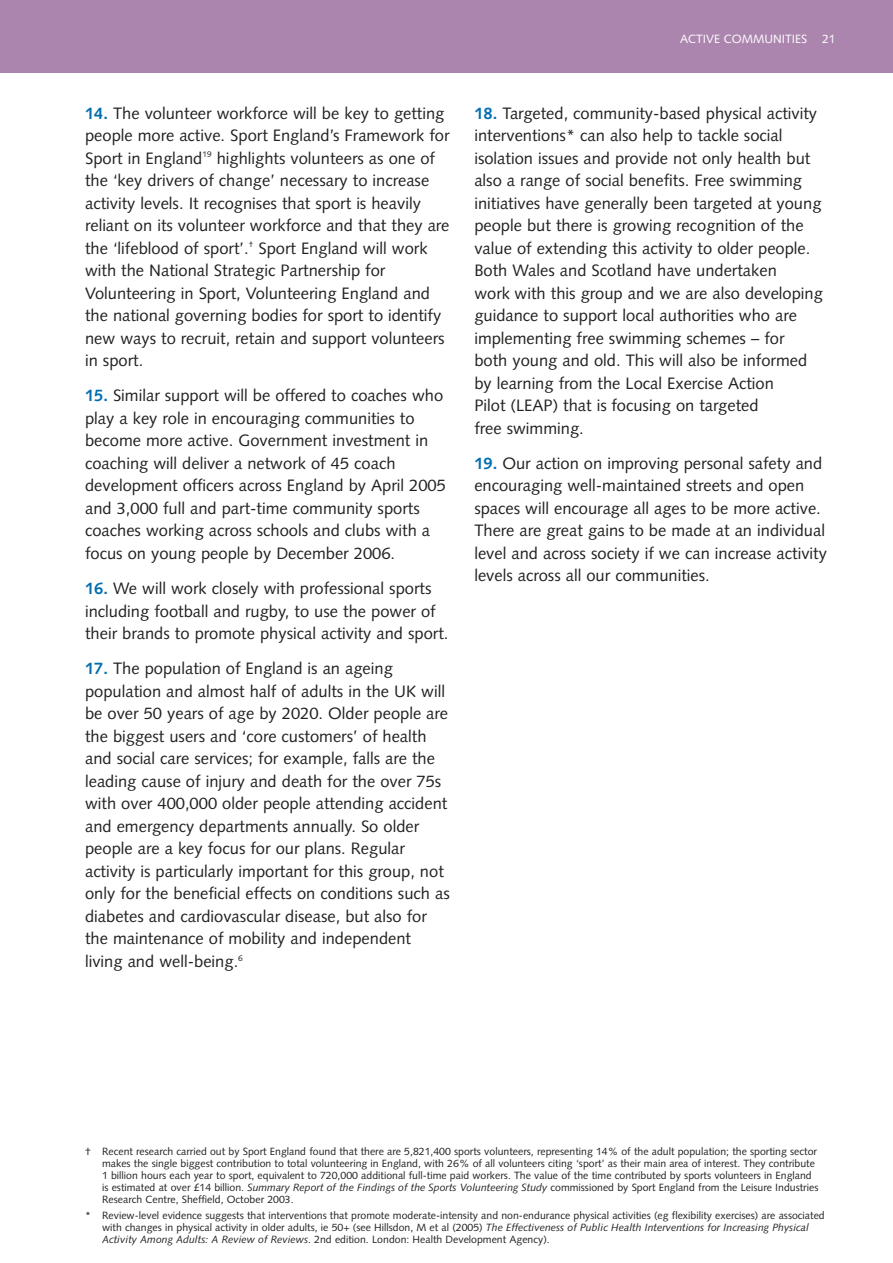
<style>
.page{position:relative;width:893px;height:1263px;background:#fff}
.page>*{position:absolute;margin:0;border:0;box-sizing:border-box;transform-origin:0 0}
.t1{font:16.5px/22.5px "Syntax";color:#1f221e}
.t2{font:12px "Syntax";color:#fff}
.t3{font:10.5px/12px "Syntax";color:#1f221e}
.s1{font-weight:700;color:#006eaf}
.s2{font-style:italic}
</style>
<div class="page">
<div style="left:0;top:0;width:892px;height:72px;background:#ac85af"></div>
<p class="t2" style="left:680px;top:34px;width:157px">ACTIVE COMMUNITIES 21</p>
<p class="t1" style="left:85px;top:103px;width:366px"><span class="s1">14.</span> The volunteer workforce will be key to getting people more active. Sport England’s Framework for Sport in England<sup>19</sup> highlights volunteers as one of the ‘key drivers of change’ necessary to increase activity levels. It recognises that sport is heavily reliant on its volunteer workforce and that they are the ‘lifeblood of sport’.<sup>†</sup> Sport England will work with the National Strategic Partnership for Volunteering in Sport, Volunteering England and the national governing bodies for sport to identify new ways to recruit, retain and support volunteers in sport.</p>
<p class="t1" style="left:85px;top:386px;width:362px"><span class="s1">15.</span> Similar support will be offered to coaches who play a key role in encouraging communities to become more active. Government investment in coaching will deliver a network of 45 coach development officers across England by April 2005 and 3,000 full and part-time community sports coaches working across schools and clubs with a focus on young people by December 2006.</p>
<p class="t1" style="left:85px;top:579px;width:365px"><span class="s1">16.</span> We will work closely with professional sports including football and rugby, to use the power of their brands to promote physical activity and sport.</p>
<p class="t1" style="left:85px;top:659px;width:366px"><span class="s1">17.</span> The population of England is an ageing population and almost half of adults in the UK will be over 50 years of age by 2020. Older people are the biggest users and ‘core customers’ of health and social care services; for example, falls are the leading cause of injury and death for the over 75s with over 400,000 older people attending accident and emergency departments annually. So older people are a key focus for our plans. Regular activity is particularly important for this group, not only for the beneficial effects on conditions such as diabetes and cardiovascular disease, but also for the maintenance of mobility and independent living and well-being.<sup>6</sup></p>
<p class="t1" style="left:474px;top:103px;width:350px"><span class="s1">18.</span> Targeted, community-based physical activity interventions* can also help to tackle social isolation issues and provide not only health but also a range of social benefits. Free swimming initiatives have generally been targeted at young people but there is growing recognition of the value of extending this activity to older people.<br>Both Wales and Scotland have undertaken<br>work with this group and we are also developing guidance to support local authorities who are implementing free swimming schemes – for<br>both young and old. This will also be informed by learning from the Local Exercise Action<br>Pilot (LEAP) that is focusing on targeted<br>free swimming.</p>
<p class="t1" style="left:474px;top:454px;width:354px"><span class="s1">19.</span> Our action on improving personal safety and encouraging well-maintained streets and open spaces will encourage all ages to be more active.<br>There are great gains to be made at an individual level and across society if we can increase activity levels across all our communities.</p>
<p class="t3" style="left:102px;top:1147px;width:717px;text-indent:-17px">† Recent research carried out by Sport England found that there are 5,821,400 sports volunteers, representing 14% of the adult population; the sporting sector makes the single biggest contribution to total volunteering in England, with 26% of all volunteers citing ‘sport’ as their main area of interest. They contribute 1 billion hours each year to sport, equivalent to 720,000 additional full-time paid workers. The value of the time contributed by sports volunteers in England is estimated at over £14 billion. <span class="s2">Summary Report of the Findings of the Sports Volunteering Study</span> commissioned by Sport England from the Leisure Industries Research Centre, Sheffield, October 2003.</p>
<p class="t3" style="left:102px;top:1211px;width:724px;text-indent:-17px">* Review-level evidence suggests that interventions that promote moderate-intensity and non-endurance physical activities (eg flexibility exercises) are associated with changes in physical activity in older adults, ie 50+ (see Hillsdon, M et al (2005) <span class="s2">The Effectiveness of Public Health Interventions for Increasing Physical<br>Activity Among Adults: A Review of Reviews</span>. 2nd edition. London: Health Development Agency).</p>
</div>
